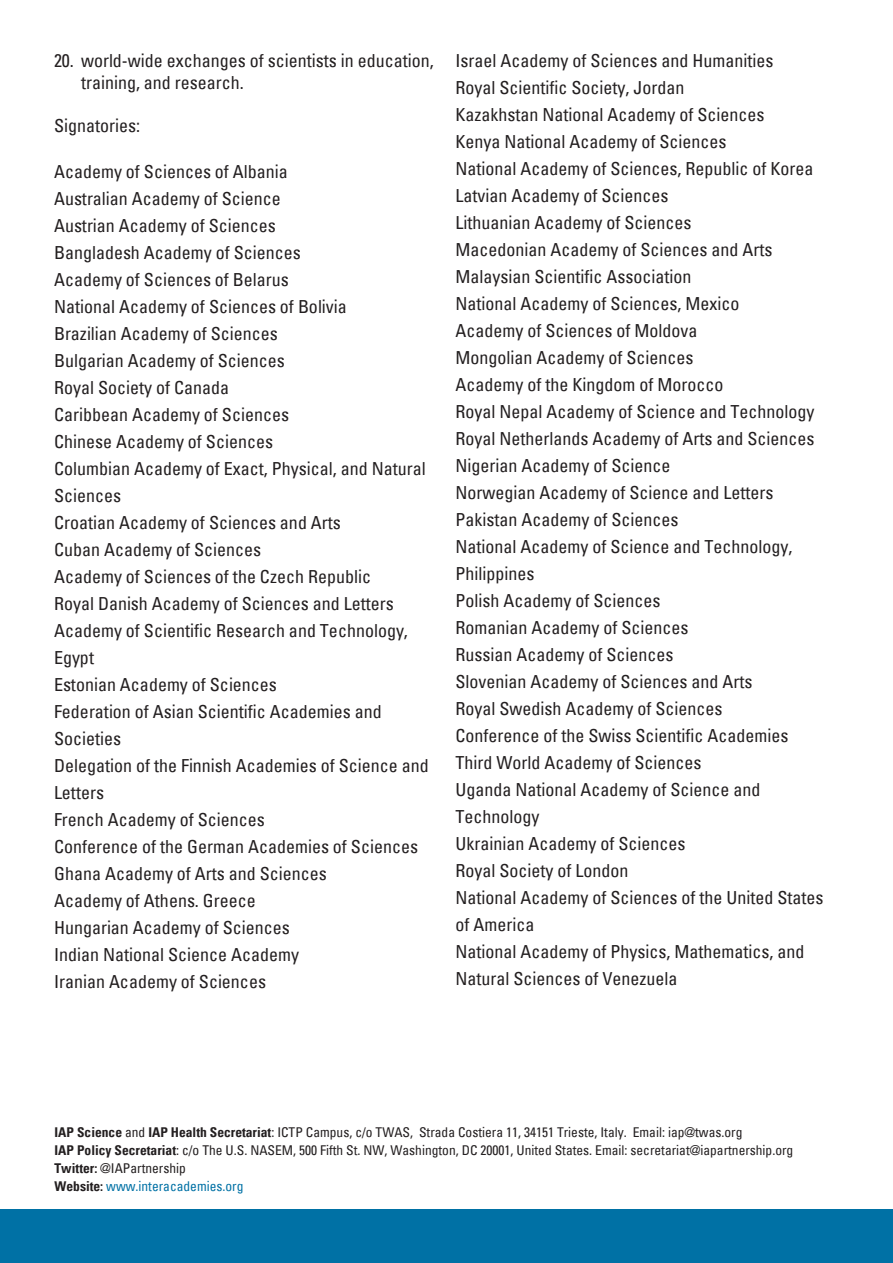
<style>
.page{position:relative;width:893px;height:1263px;background:#fff}
.page>*{position:absolute;margin:0;border:0;box-sizing:border-box;transform-origin:0 0}
.t1{font:condensed 18px/27px "Univers";color:#231f20}
.t2{font:condensed 13.5px "Univers";color:#231f20}
.t3{font:condensed 13.5px "Univers";color:#0071a5}
.s1{font-weight:700}
.s2{font-weight:700;color:#231f20}
</style>
<div class="page">
<div style="left:0;top:1210px;width:893px;height:53px;background:#0071a5"></div>
<p class="t1" style="left:81px;top:50px;width:354px;line-height:21.6px;text-indent:-27px">20. world-wide exchanges of scientists in education, training, and research.</p>
<p class="t1" style="left:54px;top:112px;width:87px">Signatories:</p>
<p class="t1" style="left:54px;top:158px;width:235px">Academy of Sciences of Albania</p>
<p class="t1" style="left:54px;top:185px;width:228px">Australian Academy of Science</p>
<p class="t1" style="left:54px;top:212px;width:223px">Austrian Academy of Sciences</p>
<p class="t1" style="left:54px;top:239px;width:248px">Bangladesh Academy of Sciences</p>
<p class="t1" style="left:54px;top:266px;width:236px">Academy of Sciences of Belarus</p>
<p class="t1" style="left:54px;top:293px;width:294px">National Academy of Sciences of Bolivia</p>
<p class="t1" style="left:54px;top:320px;width:225px">Brazilian Academy of Sciences</p>
<p class="t1" style="left:54px;top:347px;width:232px">Bulgarian Academy of Sciences</p>
<p class="t1" style="left:54px;top:374px;width:176px">Royal Society of Canada</p>
<p class="t1" style="left:54px;top:401px;width:236px">Caribbean Academy of Sciences</p>
<p class="t1" style="left:54px;top:428px;width:220px">Chinese Academy of Sciences</p>
<p class="t1" style="left:54px;top:455px;width:373px">Columbian Academy of Exact, Physical, and Natural<br>Sciences</p>
<p class="t1" style="left:54px;top:509px;width:288px">Croatian Academy of Sciences and Arts</p>
<p class="t1" style="left:54px;top:536px;width:208px">Cuban Academy of Sciences</p>
<p class="t1" style="left:54px;top:563px;width:318px">Academy of Sciences of the Czech Republic</p>
<p class="t1" style="left:54px;top:590px;width:341px">Royal Danish Academy of Sciences and Letters</p>
<p class="t1" style="left:54px;top:617px;width:355px">Academy of Scientific Research and Technology,<br>Egypt</p>
<p class="t1" style="left:54px;top:671px;width:224px">Estonian Academy of Sciences</p>
<p class="t1" style="left:54px;top:698px;width:329px">Federation of Asian Scientific Academies and<br>Societies</p>
<p class="t1" style="left:54px;top:752px;width:376px">Delegation of the Finnish Academies of Science and<br>Letters</p>
<p class="t1" style="left:54px;top:806px;width:212px">French Academy of Sciences</p>
<p class="t1" style="left:54px;top:833px;width:365px">Conference of the German Academies of Sciences</p>
<p class="t1" style="left:54px;top:860px;width:274px">Ghana Academy of Arts and Sciences</p>
<p class="t1" style="left:54px;top:887px;width:203px">Academy of Athens. Greece</p>
<p class="t1" style="left:54px;top:914px;width:237px">Hungarian Academy of Sciences</p>
<p class="t1" style="left:54px;top:941px;width:246px">Indian National Science Academy</p>
<p class="t1" style="left:54px;top:968px;width:213px">Iranian Academy of Sciences</p>
<p class="t1" style="left:455px;top:47px;width:319px">Israel Academy of Sciences and Humanities</p>
<p class="t1" style="left:455px;top:74px;width:230px">Royal Scientific Society, Jordan</p>
<p class="t1" style="left:455px;top:101px;width:310px">Kazakhstan National Academy of Sciences</p>
<p class="t1" style="left:455px;top:128px;width:272px">Kenya National Academy of Sciences</p>
<p class="t1" style="left:455px;top:155px;width:359px">National Academy of Sciences, Republic of Korea</p>
<p class="t1" style="left:455px;top:182px;width:214px">Latvian Academy of Sciences</p>
<p class="t1" style="left:455px;top:209px;width:237px">Lithuanian Academy of Sciences</p>
<p class="t1" style="left:455px;top:236px;width:318px">Macedonian Academy of Sciences and Arts</p>
<p class="t1" style="left:455px;top:263px;width:237px">Malaysian Scientific Association</p>
<p class="t1" style="left:455px;top:290px;width:285px">National Academy of Sciences, Mexico</p>
<p class="t1" style="left:455px;top:317px;width:243px">Academy of Sciences of Moldova</p>
<p class="t1" style="left:455px;top:344px;width:239px">Mongolian Academy of Sciences</p>
<p class="t1" style="left:455px;top:371px;width:269px">Academy of the Kingdom of Morocco</p>
<p class="t1" style="left:455px;top:398px;width:360px">Royal Nepal Academy of Science and Technology</p>
<p class="t1" style="left:455px;top:425px;width:360px">Royal Netherlands Academy of Arts and Sciences</p>
<p class="t1" style="left:455px;top:452px;width:216px">Nigerian Academy of Science</p>
<p class="t1" style="left:455px;top:479px;width:319px">Norwegian Academy of Science and Letters</p>
<p class="t1" style="left:455px;top:506px;width:224px">Pakistan Academy of Sciences</p>
<p class="t1" style="left:455px;top:533px;width:338px">National Academy of Science and Technology,<br>Philippines</p>
<p class="t1" style="left:455px;top:587px;width:206px">Polish Academy of Sciences</p>
<p class="t1" style="left:455px;top:614px;width:234px">Romanian Academy of Sciences</p>
<p class="t1" style="left:455px;top:641px;width:219px">Russian Academy of Sciences</p>
<p class="t1" style="left:455px;top:668px;width:298px">Slovenian Academy of Sciences and Arts</p>
<p class="t1" style="left:455px;top:695px;width:268px">Royal Swedish Academy of Sciences</p>
<p class="t1" style="left:455px;top:722px;width:334px">Conference of the Swiss Scientific Academies</p>
<p class="t1" style="left:455px;top:749px;width:247px">Third World Academy of Sciences</p>
<p class="t1" style="left:455px;top:776px;width:306px">Uganda National Academy of Science and<br>Technology</p>
<p class="t1" style="left:455px;top:830px;width:231px">Ukrainian Academy of Sciences</p>
<p class="t1" style="left:455px;top:857px;width:174px">Royal Society of London</p>
<p class="t1" style="left:455px;top:884px;width:369px">National Academy of Sciences of the United States of America</p>
<p class="t1" style="left:455px;top:938px;width:350px">National Academy of Physics, Mathematics, and<br>Natural Sciences of Venezuela</p>
<p class="t2" style="left:55px;top:1123px;width:689px"><span class="s1">IAP Science</span> and <span class="s1">IAP Health Secretariat</span>: ICTP Campus, c/o TWAS, Strada Costiera 11, 34151 Trieste, Italy. Email: iap@twas.org</p>
<p class="t2" style="left:55px;top:1141px;width:740px"><span class="s1">IAP Policy Secretariat</span>: c/o The U.S. NASEM, 500 Fifth St. NW, Washington, DC 20001, United States. Email: secretariat@iapartnership.org</p>
<p class="t2" style="left:55px;top:1159px;width:133px"><span class="s1">Twitter:</span> @IAPartnership</p>
<p class="t3" style="left:55px;top:1177px;width:190px"><span class="s2">Website:</span> www.interacademies.org</p>
</div>
